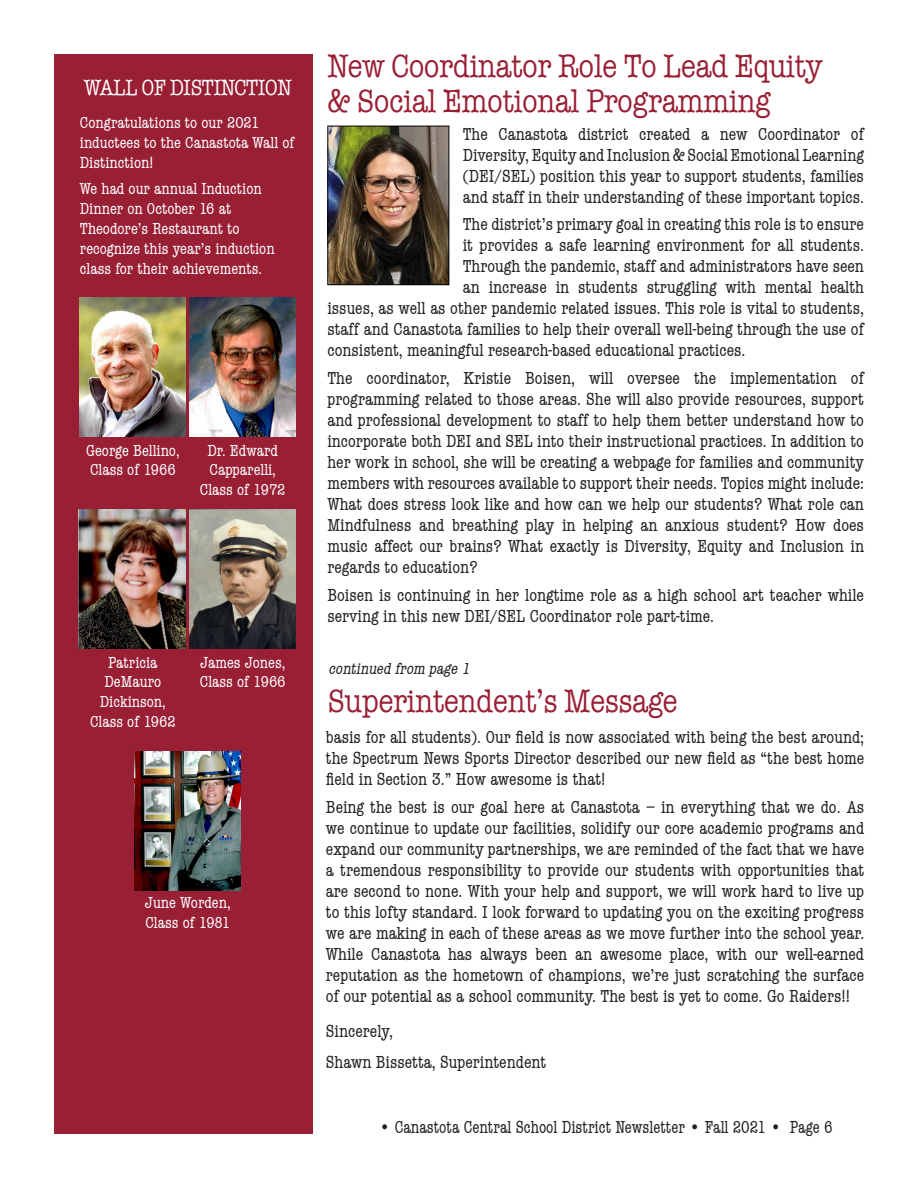
<style>
.page{position:relative;width:918px;height:1188px;background:#fff}
.page>*{position:absolute;margin:0;border:0;box-sizing:border-box;transform-origin:0 0}
.Story_Text{font:33px "American Typewriter";color:#991f34;scale:.84 1}
.headlines{font:33px "American Typewriter";color:#991f34;scale:.84 1}
.sidebar_headlines{font:22.5px "American Typewriter";letter-spacing:-.01em;color:#fff;scale:.84 1}
.Story_Text-2{font:condensed 18px/21px "American Typewriter";color:#231f20;text-align:justify}
.Story_Text-3{font:condensed 18px "American Typewriter";color:#231f20;scale:.94 1}
.sidebar{font:condensed 16.5px/19.8px "American Typewriter";color:#fff}
.Story_Text-4{font:italic condensed 16.5px "American Typewriter";color:#231f20}
</style>
<div class="page">
<div style="left:54px;top:54px;width:258px;height:1080px;background:#991f34"></div>
<img style="left:329px;top:128px;width:118px;height:155px">
<div style="left:327px;top:126px;width:122px;height:159px;border:1px solid #000"></div>
<img style="left:80px;top:298px;width:106px;height:139px">
<img style="left:190px;top:298px;width:106px;height:139px">
<img style="left:79px;top:509px;width:107px;height:139px">
<img style="left:190px;top:509px;width:106px;height:139px">
<img style="left:135px;top:751px;width:106px;height:140px">
<p class="sidebar_headlines" style="left:84px;top:75px;width:249px">WALL OF DISTINCTION</p>
<p class="sidebar" style="left:80px;top:113px;width:216px">Congratulations to our 2021 inductees to the Canastota Wall of<br>Distinction!</p>
<p class="sidebar" style="left:80px;top:179px;width:196px">We had our annual Induction<br>Dinner on October 16 at<br>Theodore’s Restaurant to recognize this year’s induction class for their achievements.</p>
<p class="sidebar" style="left:86px;top:441px;width:95px">George Bellino,<br>Class of 1966</p>
<p class="sidebar" style="left:207px;top:441px;width:72px">Dr. Edward<br>Capparelli,</p>
<p class="sidebar" style="left:200px;top:480px;width:87px">Class of 1972</p>
<p class="sidebar" style="left:100px;top:652px;width:68px;text-align:center">Patricia<br>DeMauro<br>Dickinson,</p>
<p class="sidebar" style="left:90px;top:712px;width:87px">Class of 1962</p>
<p class="sidebar" style="left:200px;top:652px;width:87px">James Jones,<br>Class of 1966</p>
<p class="sidebar" style="left:145px;top:893px;width:87px">June Worden,<br>Class of 1981</p>
<p class="Story_Text" style="left:327px;top:47px;width:591px">New Coordinator Role To Lead Equity</p>
<p class="Story_Text" style="left:327px;top:82px;width:529px">&amp; Social Emotional Programming</p>
<p class="Story_Text-2" style="left:463px;top:123px;width:403px">The Canastota district created a new Coordinator of Diversity, Equity and Inclusion &amp; Social Emotional Learning (DEI/SEL) position this year to support students, families and staff in their understanding of these important topics.</p>
<p class="Story_Text-2" style="left:463px;top:214px;width:403px">The district’s primary goal in creating this role is to ensure</p>
<p class="Story_Text-2" style="left:463px;top:235px;width:403px">it provides a safe learning environment for all students.</p>
<p class="Story_Text-2" style="left:463px;top:256px;width:403px">Through the pandemic, staff and administrators have seen</p>
<p class="Story_Text-2" style="left:463px;top:277px;width:403px">an increase in students struggling with mental health</p>
<p class="Story_Text-2" style="left:327px;top:298px;width:538px">issues, as well as other pandemic related issues. This role is vital to students,</p>
<p class="Story_Text-2" style="left:327px;top:319px;width:538px">staff and Canastota families to help their overall well-being through the use of</p>
<p class="Story_Text-2" style="left:327px;top:340px;width:419px">consistent, meaningful research-based educational practices.</p>
<p class="Story_Text-2" style="left:327px;top:368px;width:538px">The coordinator, Kristie Boisen, will oversee the implementation of programming related to those areas. She will also provide resources, support and professional development to staff to help them better understand how to incorporate both DEI and SEL into their instructional practices. In addition to her work in school, she will be creating a webpage for families and community members with resources available to support their needs. Topics might include:<br>What does stress look like and how can we help our students? What role can Mindfulness and breathing play in helping an anxious student? How does music affect our brains? What exactly is Diversity, Equity and Inclusion in regards to education?</p>
<p class="Story_Text-2" style="left:327px;top:585px;width:538px">Boisen is continuing in her longtime role as a high school art teacher while serving in this new DEI/SEL Coordinator role part-time.</p>
<p class="Story_Text-4" style="left:329px;top:659px;width:146px">continued from page 1</p>
<p class="headlines" style="left:328px;top:682px;width:418px">Superintendent’s Message</p>
<p class="Story_Text-2" style="left:326px;top:727px;width:540px">basis for all students). Our field is now associated with being the best around; the Spectrum News Sports Director described our new field as “the best home field in Section 3.” How awesome is that!</p>
<p class="Story_Text-2" style="left:326px;top:797px;width:540px">Being the best is our goal here at Canastota – in everything that we do. As we continue to update our facilities, solidify our core academic programs and expand our community partnerships, we are reminded of the fact that we have a tremendous responsibility to provide our students with opportunities that are second to none. With your help and support, we will work hard to live up to this lofty standard. I look forward to updating you on the exciting progress we are making in each of these areas as we move further into the school year.<br>While Canastota has always been an awesome place, with our well-earned reputation as the hometown of champions, we’re just scratching the surface of our potential as a school community. The best is yet to come. Go Raiders!!</p>
<p class="Story_Text-2" style="left:326px;top:1020px;width:68px">Sincerely,</p>
<p class="Story_Text-2" style="left:326px;top:1052px;width:222px">Shawn Bissetta, Superintendent</p>
<p class="Story_Text-3" style="left:379px;top:1118px;width:484px">• Canastota Central School District Newsletter • Fall 2021 • Page 6</p>
</div>
